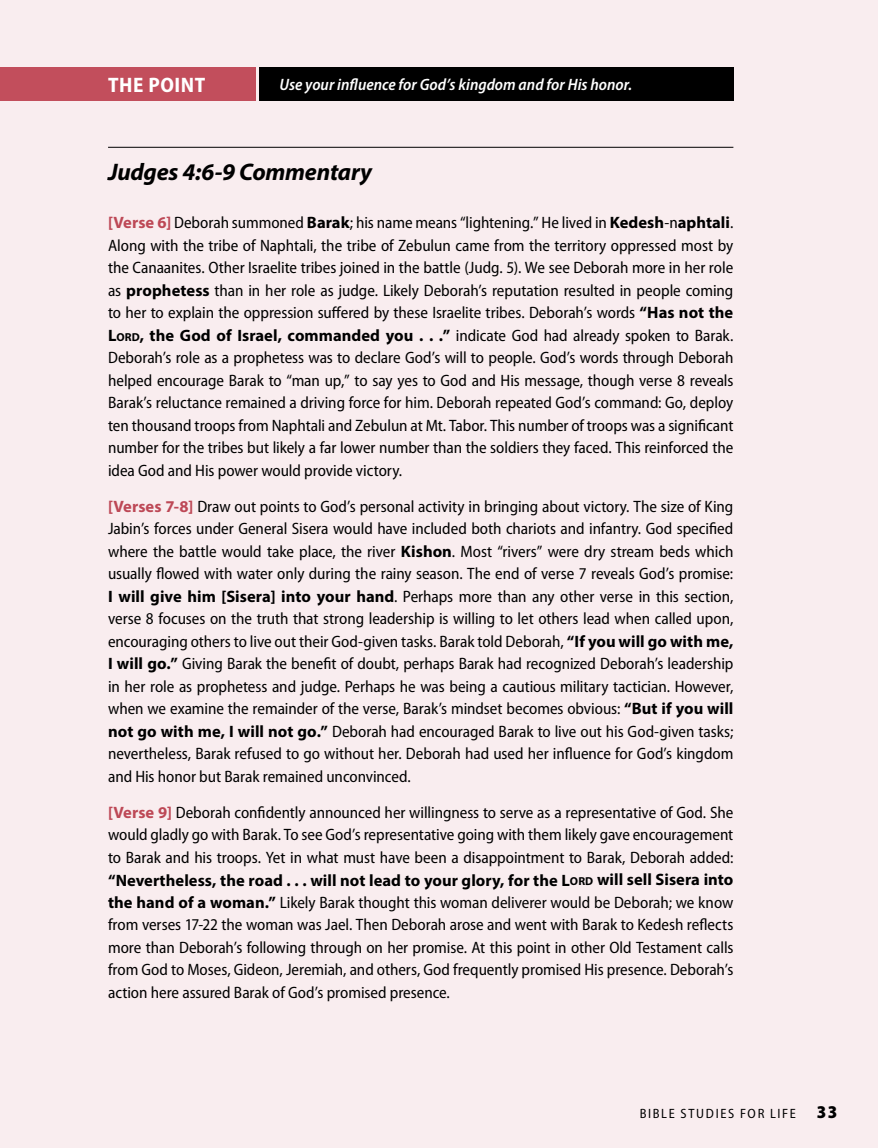
<style>
.page{position:relative;width:878px;height:1148px;background:#f9edef}
.page>*{position:absolute;margin:0;border:0;box-sizing:border-box;transform-origin:0 0}
.t1{font:italic 700 24px "Myriad Pro";letter-spacing:-.01em;color:#000}
.t2{font:700 semi-condensed 21px "Myriad Pro";letter-spacing:.025em;color:#fff}
.t3{font:semi-condensed 16.5px/22.5px "Myriad Pro";letter-spacing:-.005em;color:#000;text-align:justify}
.t4{font:italic 600 semi-condensed 16.5px "Myriad Pro";color:#fff}
.t5{font:semi-condensed 13.5px "Myriad Pro";letter-spacing:.125em;color:#000}
.s1{font-weight:700;font-stretch:normal;color:#c24e5c}
.s2{font-weight:700;font-stretch:normal}
.s3{font-weight:700;font-stretch:normal;font-size:11.55px}
.s4{font-weight:900;font-size:18px}
</style>
<div class="page">
<div style="left:0;top:68px;width:256px;height:33px;background:#c24e5c"></div>
<div style="left:259px;top:68px;width:474px;height:33px;background:#000"></div>
<hr style="left:108px;top:147px;width:625px;height:1px;background:#000">
<p class="t2" style="left:108px;top:73px;width:98px">THE POINT</p>
<p class="t4" style="left:279px;top:76px;width:354px">Use your influence for God’s kingdom and for His honor.</p>
<h1 class="t1" style="left:108px;top:156px;width:265px">Judges 4:6-9 Commentary</h1>
<p class="t3" style="left:108px;top:212px;width:627px"><span class="s1">[Verse 6]</span> Deborah summoned <span class="s2">Barak</span>; his name means “lightening.” He lived in <span class="s2">Kedesh</span>-n<span class="s2">aphtali</span>.<br>Along with the tribe of Naphtali, the tribe of Zebulun came from the territory oppressed most by the Canaanites. Other Israelite tribes joined in the battle (Judg. 5). We see Deborah more in her role as <span class="s2">prophetess</span> than in her role as judge. Likely Deborah’s reputation resulted in people coming to her to explain the oppression suffered by these Israelite tribes. Deborah’s words <span class="s2">“Has not the L</span><span class="s3">ORD</span><span class="s2">, the God of Israel, commanded you . . .”</span> indicate God had already spoken to Barak.<br>Deborah’s role as a prophetess was to declare God’s will to people. God’s words through Deborah helped encourage Barak to “man up,” to say yes to God and His message, though verse 8 reveals Barak’s reluctance remained a driving force for him. Deborah repeated God’s command: Go, deploy ten thousand troops from Naphtali and Zebulun at Mt. Tabor. This number of troops was a significant number for the tribes but likely a far lower number than the soldiers they faced. This reinforced the idea God and His power would provide victory.</p>
<p class="t3" style="left:108px;top:495px;width:627px"><span class="s1">[Verses 7-8]</span> Draw out points to God’s personal activity in bringing about victory. The size of King Jabin’s forces under General Sisera would have included both chariots and infantry. God specified where the battle would take place, the river <span class="s2">Kishon</span>. Most “rivers” were dry stream beds which usually flowed with water only during the rainy season. The end of verse 7 reveals God’s promise:<br><span class="s2">I will give him [Sisera] into your hand</span>. Perhaps more than any other verse in this section, verse 8 focuses on the truth that strong leadership is willing to let others lead when called upon, encouraging others to live out their God-given tasks. Barak told Deborah, <span class="s2">“If you will go with me, I will go.”</span> Giving Barak the benefit of doubt, perhaps Barak had recognized Deborah’s leadership in her role as prophetess and judge. Perhaps he was being a cautious military tactician. However, when we examine the remainder of the verse, Barak’s mindset becomes obvious: <span class="s2">“But if you will not go with me, I will not go.”</span> Deborah had encouraged Barak to live out his God-given tasks; nevertheless, Barak refused to go without her. Deborah had used her influence for God’s kingdom and His honor but Barak remained unconvinced.</p>
<p class="t3" style="left:108px;top:801px;width:627px"><span class="s1">[Verse 9]</span> Deborah confidently announced her willingness to serve as a representative of God. She would gladly go with Barak. To see God’s representative going with them likely gave encouragement to Barak and his troops. Yet in what must have been a disappointment to Barak, Deborah added: <span class="s2">“Nevertheless, the road . . . will not lead to your glory, for the L</span><span class="s3">ORD</span> <span class="s2">will sell Sisera into the hand of a woman.”</span> Likely Barak thought this woman deliverer would be Deborah; we know from verses 17-22 the woman was Jael. Then Deborah arose and went with Barak to Kedesh reflects more than Deborah’s following through on her promise. At this point in other Old Testament calls from God to Moses, Gideon, Jeremiah, and others, God frequently promised His presence. Deborah’s action here assured Barak of God’s promised presence.</p>
<p class="t5" style="left:639px;top:1106px;width:199px">BIBLE STUDIES FOR LIFE <span class="s4">33</span></p>
</div>
